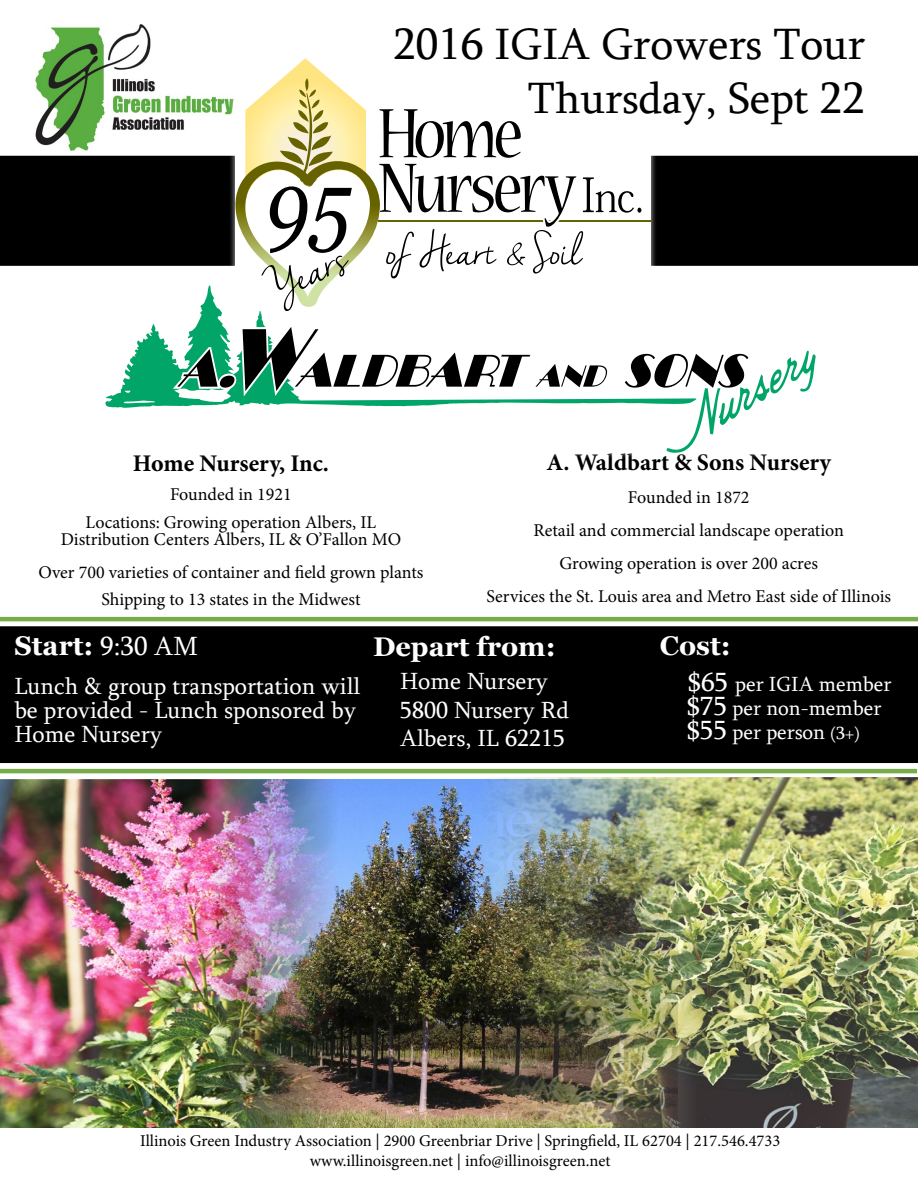
<style>
.page{position:relative;width:918px;height:1188px;background:#fff}
.page>*{position:absolute;margin:0;border:0;box-sizing:border-box;transform-origin:0 0}
.t1{font:45px/54px "Sylfaen";color:#000;text-align:right}
.t2{font:700 27px "Georgia";color:#fff}
.t3{font:24px/24px "Sylfaen";color:#fff}
.t4{font:700 24px "Minion Pro";color:#000}
.t5{font:21px/24px "Sylfaen";color:#fff}
.t6{font:18px/33px "Minion Pro";color:#000;text-align:center}
.t7{font:16.5px/19.8px "Minion Pro";color:#000;text-align:center}
.s1{font-family:"Sylfaen";font-weight:400}
.s2{font-size:27px}
.s3{font-size:18px}
</style>
<div class="page">
<img style="left:24px;top:24px;width:203px;height:132px">
<div style="left:0;top:156px;width:918px;height:110px;background:#000"></div>
<div style="left:0;top:626px;width:918px;height:137px;background:#000"></div>
<hr style="left:0;top:617px;width:918px;height:4px;background:#78ac4a">
<hr style="left:0;top:769px;width:917px;height:4px;background:#78ac4a">
<img style="left:0;top:779px;width:213px;height:349px">
<img style="left:213px;top:779px;width:258px;height:349px">
<img style="left:471px;top:778px;width:447px;height:350px">
<svg style="left:105px;top:285px;width:520px;height:123px"></svg>
<svg style="left:123px;top:401px;width:32px;height:2px"></svg>
<svg style="left:173px;top:322px;width:434px;height:80px"></svg>
<svg style="left:625px;top:351px;width:191px;height:102px"></svg>
<div style="left:229px;top:52px;width:428px;height:265px;background:#fff"></div>
<hr style="left:378px;top:220px;width:273px;height:1px;background:#676300">
<svg style="left:227px;top:58px;width:416px;height:253px"></svg>
<h1 class="t1" style="left:393px;top:16px;width:473px">2016 IGIA Growers Tour<br>Thursday, Sept 22</h1>
<h3 class="t4" style="left:133px;top:447px;width:198px">Home Nursery, Inc.</h3>
<p class="t6" style="left:86px;top:480px;width:292px;line-height:28.5px">Founded in 1921<br>Locations: Growing operation Albers, IL</p>
<p class="t6" style="left:38px;top:523px;width:387px">Distribution Centers Albers, IL &amp; O’Fallon MO<br>Over 700 varieties of container and field grown plants</p>
<p class="t6" style="left:101px;top:583px;width:261px">Shipping to 13 states in the Midwest</p>
<h3 class="t4" style="left:546px;top:445px;width:286px">A. Waldbart &amp; Sons Nursery</h3>
<p class="t6" style="left:486px;top:481px;width:406px">Founded in 1872<br>Retail and commercial landscape operation<br>Growing operation is over 200 acres<br>Services the St. Louis area and Metro East side of Illinois</p>
<h2 class="t2" style="left:14px;top:628px;width:185px">Start: <span class="s1">9:30 AM</span></h2>
<h3 class="t3" style="left:14px;top:674px;width:348px">Lunch &amp; group transportation will be provided - Lunch sponsored by<br>Home Nursery</h3>
<h2 class="t2" style="left:373px;top:629px;width:184px">Depart from:</h2>
<h3 class="t3" style="left:400px;top:666px;width:171px;line-height:28.8px">Home Nursery<br>5800 Nursery Rd<br>Albers, IL 62215</h3>
<h2 class="t2" style="left:660px;top:628px;width:72px">Cost:</h2>
<p class="t5" style="left:687px;top:672px;width:206px"><span class="s2">$65</span> per IGIA member <span class="s2">$75</span> per non-member <span class="s2">$55</span> per person <span class="s3">(3+)</span></p>
<p class="t7" style="left:140px;top:1131px;width:642px">Illinois Green Industry Association | 2900 Greenbriar Drive | Springfield, IL 62704 | 217.546.4733 www.illinoisgreen.net | info@illinoisgreen.net</p>
</div>
